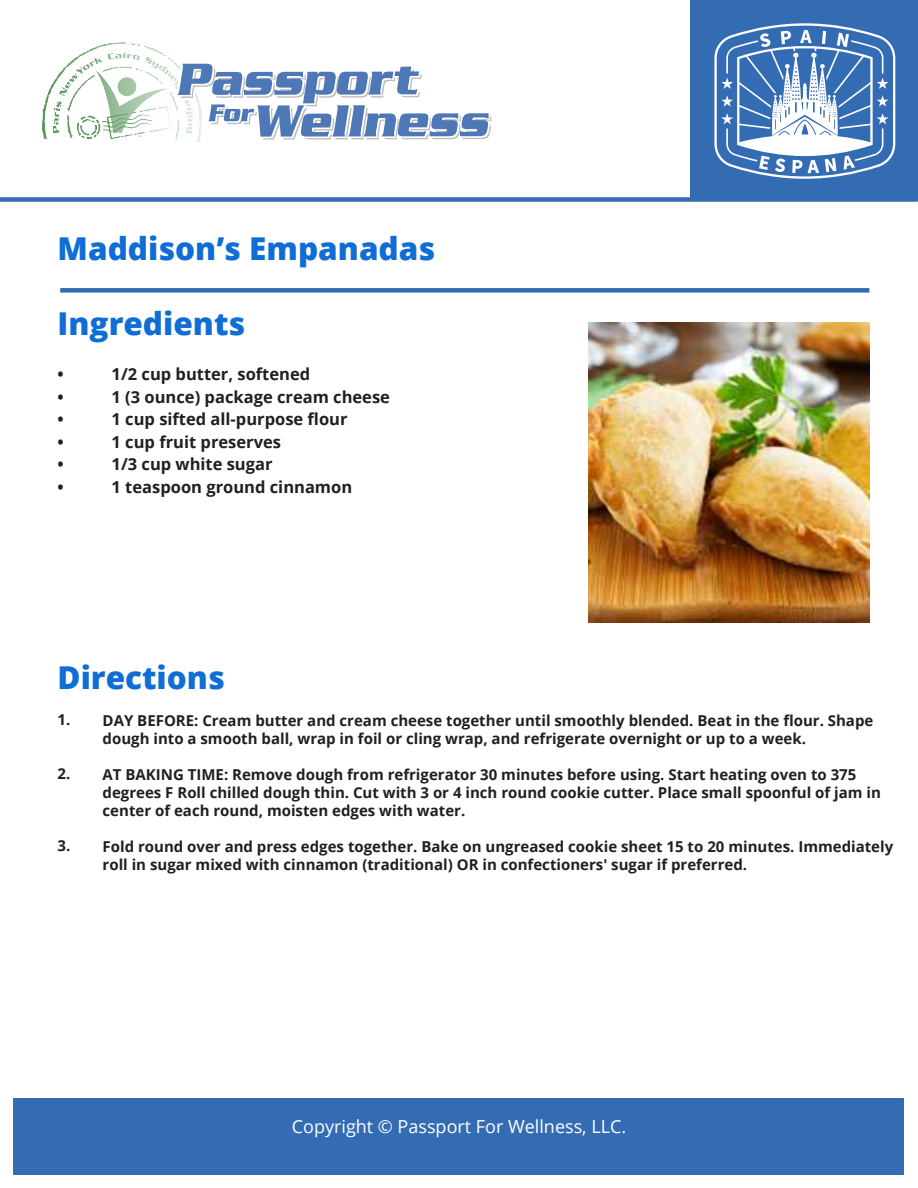
<style>
.page{position:relative;width:918px;height:1188px;background:#fff}
.page>*{position:absolute;margin:0;border:0;box-sizing:border-box;transform-origin:0 0}
.t1{font:800 31.5px "Open Sans";color:#0f6dd5}
.t2{font:18px "Open Sans";color:#fff}
.t3{font:700 16.5px "Open Sans";color:#231f20}
.t4{font:700 15px/18px "Open Sans";color:#231f20}
.t5{font:700 15px "Open Sans";color:#221f1f}
</style>
<div class="page">
<div style="left:14px;top:1099px;width:890px;height:76px;background:#346cb4"></div>
<svg style="left:46px;top:42px;width:75px;height:57px"></svg>
<svg style="left:113px;top:106px;width:57px;height:24px"></svg>
<svg style="left:178px;top:64px;width:313px;height:76px"></svg>
<div style="left:691px;top:0;width:227px;height:199px;background:#346cb4"></div>
<svg style="left:714px;top:23px;width:181px;height:156px"></svg>
<div style="left:0;top:197px;width:918px;height:5px;background:#346cb4"></div>
<div style="left:60px;top:288px;width:809px;height:5px;background:#346cb4"></div>
<img style="left:589px;top:322px;width:280px;height:300px">
<h1 class="t1" style="left:58px;top:235px;width:379px">Maddison’s Empanadas</h1>
<h1 class="t1" style="left:58px;top:311px;width:189px">Ingredients</h1>
<p class="t3" style="left:58px;top:367px;width:8px">ï</p>
<p class="t3" style="left:112px;top:367px;width:200px">1/2 cup butter, softened</p>
<p class="t3" style="left:58px;top:390px;width:8px">ï</p>
<p class="t3" style="left:112px;top:390px;width:280px">1 (3 ounce) package cream cheese</p>
<p class="t3" style="left:58px;top:413px;width:8px">ï</p>
<p class="t3" style="left:112px;top:408px;width:238px">1 cup sifted all-purpose flour</p>
<p class="t3" style="left:58px;top:435px;width:8px">ï</p>
<p class="t3" style="left:112px;top:435px;width:171px">1 cup fruit preserves</p>
<p class="t3" style="left:58px;top:458px;width:8px">ï</p>
<p class="t3" style="left:112px;top:458px;width:163px">1/3 cup white sugar</p>
<p class="t3" style="left:58px;top:480px;width:8px">ï</p>
<p class="t3" style="left:112px;top:480px;width:242px">1 teaspoon ground cinnamon</p>
<h1 class="t1" style="left:58px;top:664px;width:169px">Directions</h1>
<p class="t4" style="left:103px;top:711px;width:772px">DAY BEFORE: Cream butter and cream cheese together until smoothly blended. Beat in the flour. Shape dough into a smooth ball, wrap in foil or cling wrap, and refrigerate overnight or up to a week.</p>
<p class="t4" style="left:103px;top:767px;width:780px">AT BAKING TIME: Remove dough from refrigerator 30 minutes before using. Start heating oven to 375 degrees F Roll chilled dough thin. Cut with 3 or 4 inch round cookie cutter. Place small spoonful of jam in center of each round, moisten edges with water.</p>
<p class="t4" style="left:103px;top:839px;width:792px">Fold round over and press edges together. Bake on ungreased cookie sheet 15 to 20 minutes. Immediately roll in sugar mixed with cinnamon (traditional) OR in confectioners' sugar if preferred.</p>
<p class="t5" style="left:58px;top:714px;width:14px">1.</p>
<p class="t5" style="left:58px;top:768px;width:14px">2.</p>
<p class="t5" style="left:58px;top:840px;width:14px">3.</p>
<p class="t2" style="left:292px;top:1119px;width:336px">Copyright © Passport For Wellness, LLC.</p>
</div>
